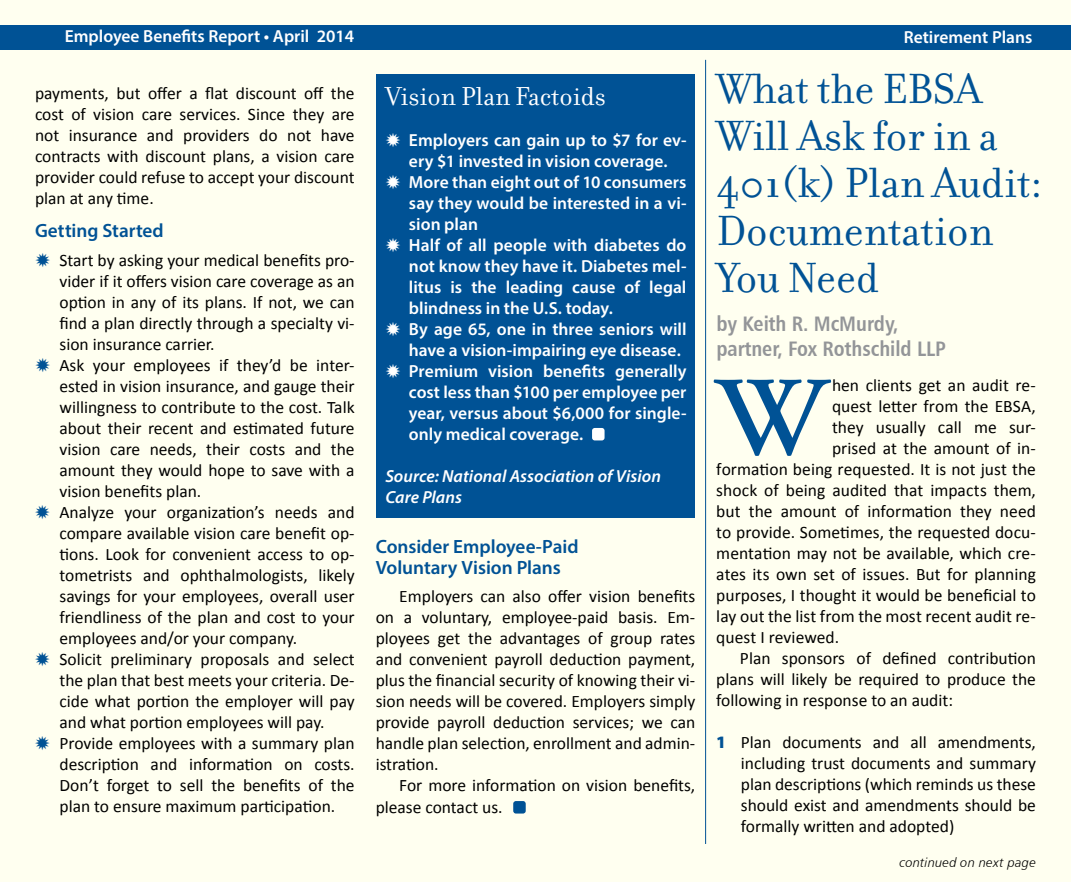
<style>
.page{position:relative;width:1071px;height:882px;background:#fff}
.page>*{position:absolute;margin:0;border:0;box-sizing:border-box;transform-origin:0 0}
.t1{font:600 112.52px "Adobe Garamond Pro";color:#005295}
.t2{font:45.5px/47.2px "Filosofia";color:#005295}
.t3{font:28px "Filosofia";color:#fff}
.t4{font:21px/25.2px "Humanist 777 BT Bold Condensed B";color:#939598}
.t5{font:600 19.25px/21px "Myriad Pro";letter-spacing:-.005em;color:#005295}
.t6{font:17.5px/21px "Calibri";color:#000;text-align:justify}
.t7{font:600 17.5px/21px "Myriad Pro";color:#fff}
.t8{font:italic 600 17.5px/21px "Myriad Pro";color:#fff}
.t9{font:13.12px "Humanist 777 BT Light Italic B";letter-spacing:.015em;color:#000}
.s1{font-family:"Myriad Pro";font-weight:900;color:#005295}
</style>
<div class="page">
<div style="left:1px;top:1px;width:1070px;height:881px;background:#fffff0"></div>
<div style="left:0;top:25px;width:1071px;height:24px;background:#005295"></div>
<hr style="left:705px;top:60px;width:1px;height:784px;background:#005295">
<div style="left:513px;top:801px;width:13px;height:13px;background:#005295;border-radius:3px"></div>
<div style="left:377px;top:75px;width:318px;height:443px;background:#005295"></div>
<div style="left:592px;top:428px;width:13px;height:12px;background:#fff;border-radius:3px"></div>
<p class="t7" style="left:65px;top:25px;width:291px">Employee Benefits Report • April 2014</p>
<p class="t7" style="left:904px;top:26px;width:130px">Retirement Plans</p>
<p class="t6" style="left:35px;top:83px;width:321px">payments, but offer a flat discount off the cost of vision care services. Since they are not insurance and providers do not have contracts with discount plans, a vision care provider could refuse to accept your discount plan at any time.</p>
<p class="t5" style="left:35px;top:220px;width:130px">Getting Started</p>
<p class="t6" style="left:59px;top:250px;width:297px;text-align:left">Start by asking your medical benefits pro&shy;vider if it offers vision care coverage as an option in any of its plans. If not, we can find a plan directly through a specialty vi&shy;sion insurance carrier.<br>Ask your employees if they’d be inter&shy;ested in vision insurance, and gauge their willingness to contribute to the cost. Talk about their recent and estimated future vision care needs, their costs and the amount they would hope to save with a vision benefits plan.<br>Analyze your organization’s needs and compare available vision care benefit op&shy;tions. Look for convenient access to op&shy;tometrists and ophthalmologists, likely savings for your employees, overall user friendliness of the plan and cost to your employees and/or your company.<br>Solicit preliminary proposals and select the plan that best meets your criteria. De&shy;cide what portion the employer will pay and what portion employees will pay.<br>Provide employees with a summary plan description and information on costs.<br>Don’t forget to sell the benefits of the plan to ensure maximum participation.</p>
<h3 class="t3" style="left:385px;top:81px;width:222px">Vision Plan Factoids</h3>
<p class="t7" style="left:409px;top:129px;width:279px">Employers can gain up to $7 for ev&shy;ery $1 invested in vision coverage.<br>More than eight out of 10 consumers say they would be interested in a vi&shy;sion plan<br>Half of all people with diabetes do not know they have it. Diabetes mel&shy;litus is the leading cause of legal blindness in the U.S. today.<br>By age 65, one in three seniors will have a vision-impairing eye disease.<br>Premium vision benefits generally cost less than $100 per employee per year, versus about $6,000 for single&shy;only medical coverage.</p>
<p class="t8" style="left:385px;top:465px;width:277px">Source: National Association of Vision<br>Care Plans</p>
<p class="t5" style="left:376px;top:535px;width:204px">Consider Employee-Paid<br>Voluntary Vision Plans</p>
<p class="t6" style="left:376px;top:586px;width:321px;text-indent:24px">Employers can also offer vision benefits on a voluntary, employee-paid basis. Em&shy;ployees get the advantages of group rates and convenient payroll deduction payment, plus the financial security of knowing their vi&shy;sion needs will be covered. Employers simply provide payroll deduction services; we can handle plan selection, enrollment and admin&shy;istration.</p>
<p class="t6" style="left:376px;top:775px;width:321px;text-indent:24px">For more information on vision benefits, please contact us.</p>
<h2 class="t2" style="left:716px;top:66px;width:328px">What the EBSA<br>Will Ask for in a<br>401(k) Plan Audit:<br>Documentation<br>You Need</h2>
<p class="t4" style="left:716px;top:311px;width:231px">by Keith R. McMurdy, partner, Fox Rothschild LLP</p>
<h1 class="t1" style="left:716px;top:354px;width:110px">W</h1>
<p class="t6" style="left:832px;top:375px;width:205px">hen clients get an audit re-</p>
<p class="t6" style="left:832px;top:396px;width:205px">quest letter from the EBSA,</p>
<p class="t6" style="left:832px;top:417px;width:205px">they usually call me sur-</p>
<p class="t6" style="left:832px;top:438px;width:205px">prised at the amount of in-</p>
<p class="t6" style="left:716px;top:459px;width:321px">formation being requested. It is not just the</p>
<p class="t6" style="left:716px;top:480px;width:321px">shock of being audited that impacts them,</p>
<p class="t6" style="left:716px;top:501px;width:321px">but the amount of information they need</p>
<p class="t6" style="left:716px;top:522px;width:321px">to provide. Sometimes, the requested docu-</p>
<p class="t6" style="left:716px;top:543px;width:321px">mentation may not be available, which cre-</p>
<p class="t6" style="left:716px;top:564px;width:321px">ates its own set of issues. But for planning</p>
<p class="t6" style="left:716px;top:585px;width:321px">purposes, I thought it would be beneficial to</p>
<p class="t6" style="left:716px;top:606px;width:321px">lay out the list from the most recent audit re-</p>
<p class="t6" style="left:716px;top:627px;width:124px">quest I reviewed.</p>
<p class="t6" style="left:740px;top:648px;width:297px">Plan sponsors of defined contribution</p>
<p class="t6" style="left:716px;top:669px;width:321px">plans will likely be required to produce the</p>
<p class="t6" style="left:716px;top:690px;width:238px">following in response to an audit:</p>
<p class="t6" style="left:741px;top:732px;width:297px;text-indent:-24px"><span class="s1">1</span> Plan documents and all amendments, including trust documents and summary plan descriptions (which reminds us these should exist and amendments should be formally written and adopted)</p>
<p class="t9" style="left:900px;top:855px;width:138px">continued on next page</p>
</div>
